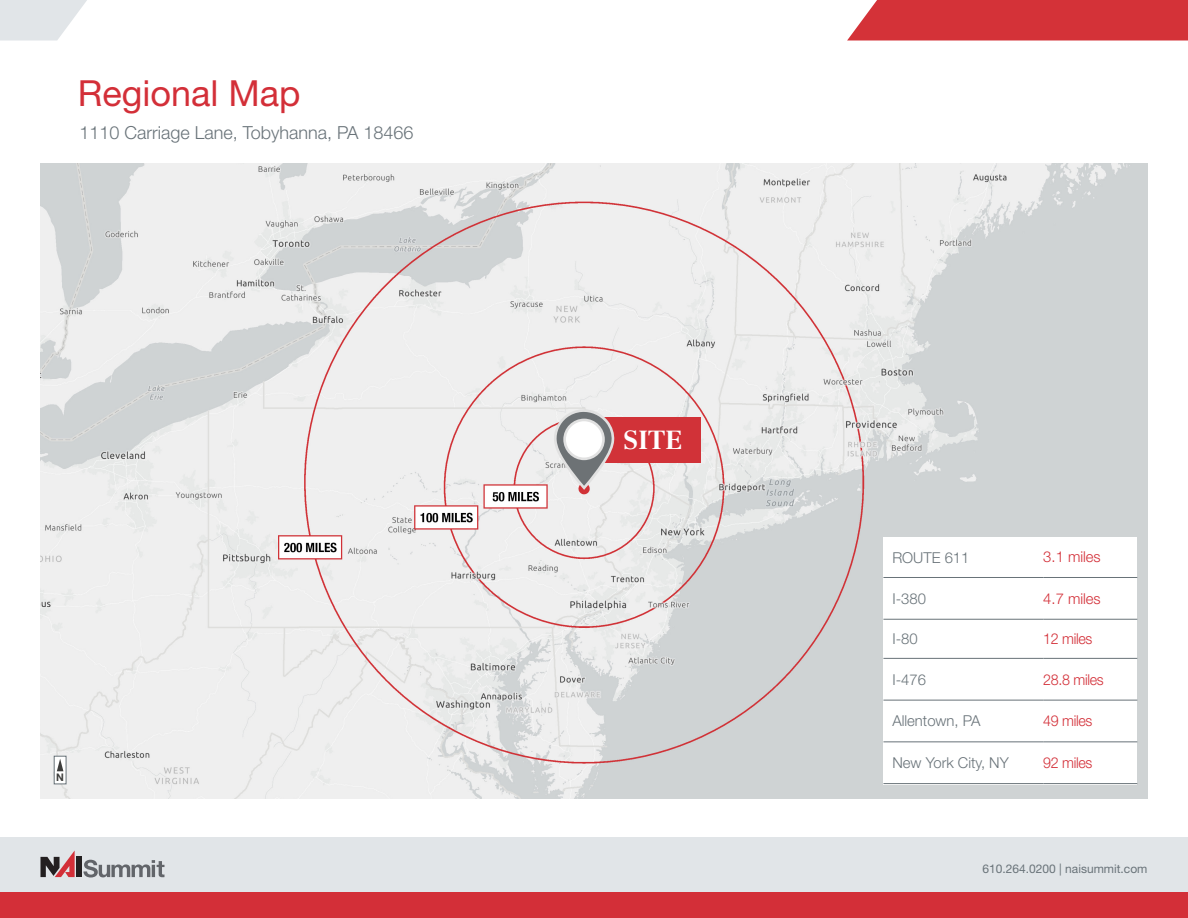
<style>
.page{position:relative;width:1188px;height:918px;background:#fff}
.page>*{position:absolute;margin:0;border:0;box-sizing:border-box;transform-origin:0 0}
.t1{font:36px "Helvetica Neue LT Std";color:#d32f38}
.t2{font:700 25.8px "Centennial LT Std";color:#fff}
.t3{font:300 18px "Helvetica Neue LT Std";color:#697379}
.t4{font:300 15px "Helvetica Neue LT Std";color:#697379}
.t5{font:300 15px "Helvetica Neue LT Std";letter-spacing:-.02em;color:#d32f38;scale:.95 1}
.t6{font:300 15px "Helvetica Neue LT Std";letter-spacing:-.02em;color:#d32f38}
.t7{font:12px "Helvetica Neue LT Std";color:#697379}
.t8{font:700 10.5px "Helvetica Neue LT Std";color:#3d3d3b}
</style>
<div class="page">
<div style="left:0;top:837px;width:1188px;height:81px;background:#e1e5e8"></div>
<div style="left:0;top:892px;width:1188px;height:26px;background:#d32f38"></div>
<div style="left:76px;top:857px;width:6px;height:20px;background:#231f20"></div>
<svg style="left:40px;top:850px;width:35px;height:27px"></svg>
<svg style="left:83px;top:860px;width:81px;height:18px"></svg>
<div style="left:847px;top:0;width:341px;height:40px;background:#d43238"></div>
<svg style="left:0;top:0;width:87px;height:40px"></svg>
<img style="left:40px;top:164px;width:1108px;height:634px">
<div style="left:54px;top:756px;width:12px;height:28px;background:#fff;border:1px solid #697379"></div>
<svg style="left:57px;top:759px;width:6px;height:12px"></svg>
<div style="left:883px;top:537px;width:254px;height:247px;background:#fff"></div>
<hr style="left:883px;top:577px;width:160px;height:1px;background:#697379">
<hr style="left:1043px;top:577px;width:94px;height:1px;background:#697379">
<hr style="left:883px;top:619px;width:160px;height:1px;background:#697379">
<hr style="left:883px;top:658px;width:160px;height:1px;background:#697379">
<hr style="left:883px;top:700px;width:160px;height:1px;background:#697379">
<hr style="left:883px;top:741px;width:160px;height:1px;background:#697379">
<hr style="left:883px;top:783px;width:160px;height:1px;background:#697379">
<hr style="left:1043px;top:619px;width:94px;height:1px;background:#697379">
<hr style="left:1043px;top:658px;width:94px;height:1px;background:#697379">
<hr style="left:1043px;top:700px;width:94px;height:1px;background:#697379">
<hr style="left:1043px;top:741px;width:94px;height:1px;background:#697379">
<hr style="left:1043px;top:783px;width:94px;height:1px;background:#697379">
<div style="left:586px;top:417px;width:115px;height:45px;background:#d13238"></div>
<svg style="left:552px;top:408px;width:63px;height:84px"></svg>
<p class="t1" style="left:78px;top:71px;width:224px">Regional Map</p>
<p class="t3" style="left:79px;top:122px;width:336px">1110 Carriage Lane, Tobyhanna, PA 18466</p>
<p class="t8" style="left:56px;top:771px;width:9px">N</p>
<p class="t2" style="left:623px;top:425px;width:61px">SITE</p>
<p class="t4" style="left:892px;top:548px;width:79px">ROUTE 611</p>
<p class="t6" style="left:1043px;top:548px;width:59px">3.1 miles</p>
<p class="t4" style="left:892px;top:589px;width:35px">I-380</p>
<p class="t6" style="left:1043px;top:589px;width:59px">4.7 miles</p>
<p class="t4" style="left:892px;top:630px;width:27px">I-80</p>
<p class="t5" style="left:1043px;top:630px;width:53px">12 miles</p>
<p class="t4" style="left:892px;top:670px;width:35px">I-476</p>
<p class="t5" style="left:1043px;top:670px;width:65px">28.8 miles</p>
<p class="t4" style="left:892px;top:712px;width:90px">Allentown, PA</p>
<p class="t5" style="left:1043px;top:712px;width:53px">49 miles</p>
<p class="t4" style="left:892px;top:754px;width:118px">New York City, NY</p>
<p class="t5" style="left:1043px;top:754px;width:53px">92 miles</p>
<p class="t7" style="left:983px;top:861px;width:166px">610.264.0200 | naisummit.com</p>
</div>
